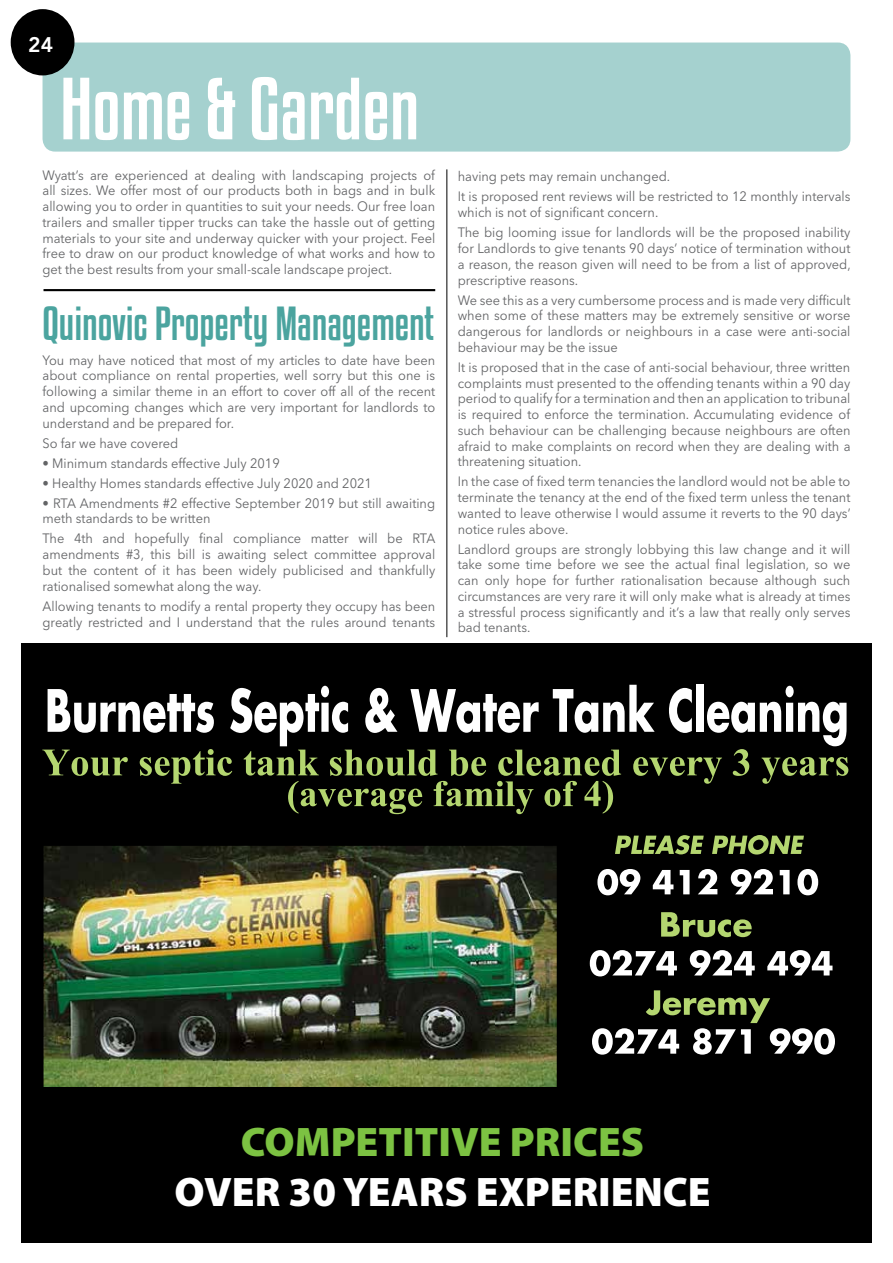
<style>
.page{position:relative;width:893px;height:1263px;background:#fff}
.page>*{position:absolute;margin:0;border:0;box-sizing:border-box;transform-origin:0 0}
.t1{font:78px "Kenyan Coffee Rg";color:#fff}
.t2{font:42px "Kenyan Coffee Rg";color:#4ba49f}
.t3{font:900 41.4px "Myriad Pro";color:#fff}
.t4{font:900 41.4px "Myriad Pro";color:#7cc242}
.t5{font:800 21px "Avenir LT Std";color:#fff}
.t6{font:13.5px/15.8px "Avenir Next LT Pro";color:#636466;text-align:justify;scale:.95 1}
</style>
<div class="page">
<div style="left:43px;top:43px;width:807px;height:109px;background:#a5d1cf;border-radius:13px"></div>
<div style="left:11px;top:9px;width:63px;height:66px;background:#000;border-radius:50%"></div>
<hr style="left:446px;top:169px;width:1px;height:468px;background:#000">
<hr style="left:44px;top:289px;width:391px;height:2px;background:#000">
<div style="left:21px;top:643px;width:851px;height:600px;background:#000"></div>
<img style="left:44px;top:846px;width:513px;height:241px">
<svg style="left:42px;top:685px;width:806px;height:129px"></svg>
<svg style="left:615px;top:835px;width:89px;height:19px"></svg>
<svg style="left:712px;top:835px;width:92px;height:19px"></svg>
<svg style="left:597px;top:869px;width:43px;height:26px"></svg>
<svg style="left:653px;top:870px;width:20px;height:24px"></svg>
<svg style="left:680px;top:870px;width:10px;height:24px"></svg>
<svg style="left:698px;top:869px;width:19px;height:25px"></svg>
<svg style="left:731px;top:869px;width:42px;height:25px"></svg>
<svg style="left:780px;top:870px;width:10px;height:24px"></svg>
<svg style="left:797px;top:869px;width:21px;height:26px"></svg>
<svg style="left:661px;top:912px;width:91px;height:25px"></svg>
<svg style="left:590px;top:950px;width:87px;height:26px"></svg>
<svg style="left:690px;top:950px;width:65px;height:25px"></svg>
<svg style="left:767px;top:950px;width:65px;height:25px"></svg>
<svg style="left:592px;top:990px;width:243px;height:65px"></svg>
<img style="left:109px;top:1016px;width:385px;height:57px">
<h3 class="t5" style="left:28px;top:32px;width:26px">24</h3>
<h1 class="t1" style="left:60px;top:56px;width:361px">Home &amp; Garden</h1>
<p class="t6" style="left:43px;top:167px;width:415px">Wyatt’s are experienced at dealing with landscaping projects of all sizes. We offer most of our products both in bags and in bulk allowing you to order in quantities to suit your needs. Our free loan trailers and smaller tipper trucks can take the hassle out of getting materials to your site and underway quicker with your project. Feel free to draw on our product knowledge of what works and how to get the best results from your small-scale landscape project.</p>
<h2 class="t2" style="left:43px;top:295px;width:393px">Quinovic Property Management</h2>
<p class="t6" style="left:43px;top:352px;width:415px">You may have noticed that most of my articles to date have been about compliance on rental properties, well sorry but this one is following a similar theme in an effort to cover off all of the recent and upcoming changes which are very important for landlords to understand and be prepared for.</p>
<p class="t6" style="left:43px;top:435px;width:144px">So far we have covered</p>
<p class="t6" style="left:43px;top:455px;width:251px">• Minimum standards effective July 2019</p>
<p class="t6" style="left:43px;top:475px;width:348px">• Healthy Homes standards effective July 2020 and 2021</p>
<p class="t6" style="left:43px;top:495px;width:415px">• RTA Amendments #2 effective September 2019 but still awaiting meth standards to be written</p>
<p class="t6" style="left:43px;top:531px;width:415px">The 4th and hopefully final compliance matter will be RTA amendments #3, this bill is awaiting select committee approval but the content of it has been widely publicised and thankfully rationalised somewhat along the way.</p>
<p class="t6" style="left:43px;top:598px;width:415px">Allowing tenants to modify a rental property they occupy has been greatly restricted and I understand that the rules around tenants</p>
<p class="t6" style="left:458px;top:167px;width:415px;line-height:20px">having pets may remain unchanged.<br>It is proposed rent reviews will be restricted to 12 monthly intervals</p>
<p class="t6" style="left:458px;top:202px;width:415px;line-height:20px">which is not of significant concern.<br>The big looming issue for landlords will be the proposed inability</p>
<p class="t6" style="left:458px;top:240px;width:415px">for Landlords to give tenants 90 days’ notice of termination without a reason, the reason given will need to be from a list of approved, prescriptive reasons.</p>
<p class="t6" style="left:458px;top:292px;width:415px">We see this as a very cumbersome process and is made very difficult when some of these matters may be extremely sensitive or worse dangerous for landlords or neighbours in a case were anti-social behaviour may be the issue</p>
<p class="t6" style="left:458px;top:359px;width:415px">It is proposed that in the case of anti-social behaviour, three written complaints must presented to the offending tenants within a 90 day period to qualify for a termination and then an application to tribunal is required to enforce the termination. Accumulating evidence of such behaviour can be challenging because neighbours are often afraid to make complaints on record when they are dealing with a threatening situation.</p>
<p class="t6" style="left:458px;top:474px;width:415px">In the case of fixed term tenancies the landlord would not be able to terminate the tenancy at the end of the fixed term unless the tenant wanted to leave otherwise I would assume it reverts to the 90 days’ notice rules above.</p>
<p class="t6" style="left:458px;top:541px;width:415px">Landlord groups are strongly lobbying this law change and it will take some time before we see the actual final legislation, so we can only hope for further rationalisation because although such circumstances are very rare it will only make what is already at times a stressful process significantly and it’s a law that really only serves bad tenants.</p>
<h3 class="t4" style="left:241px;top:1115px;width:405px">COMPETITIVE PRICES</h3>
<h3 class="t3" style="left:174px;top:1164px;width:538px">OVER 30 YEARS EXPERIENCE</h3>
</div>
